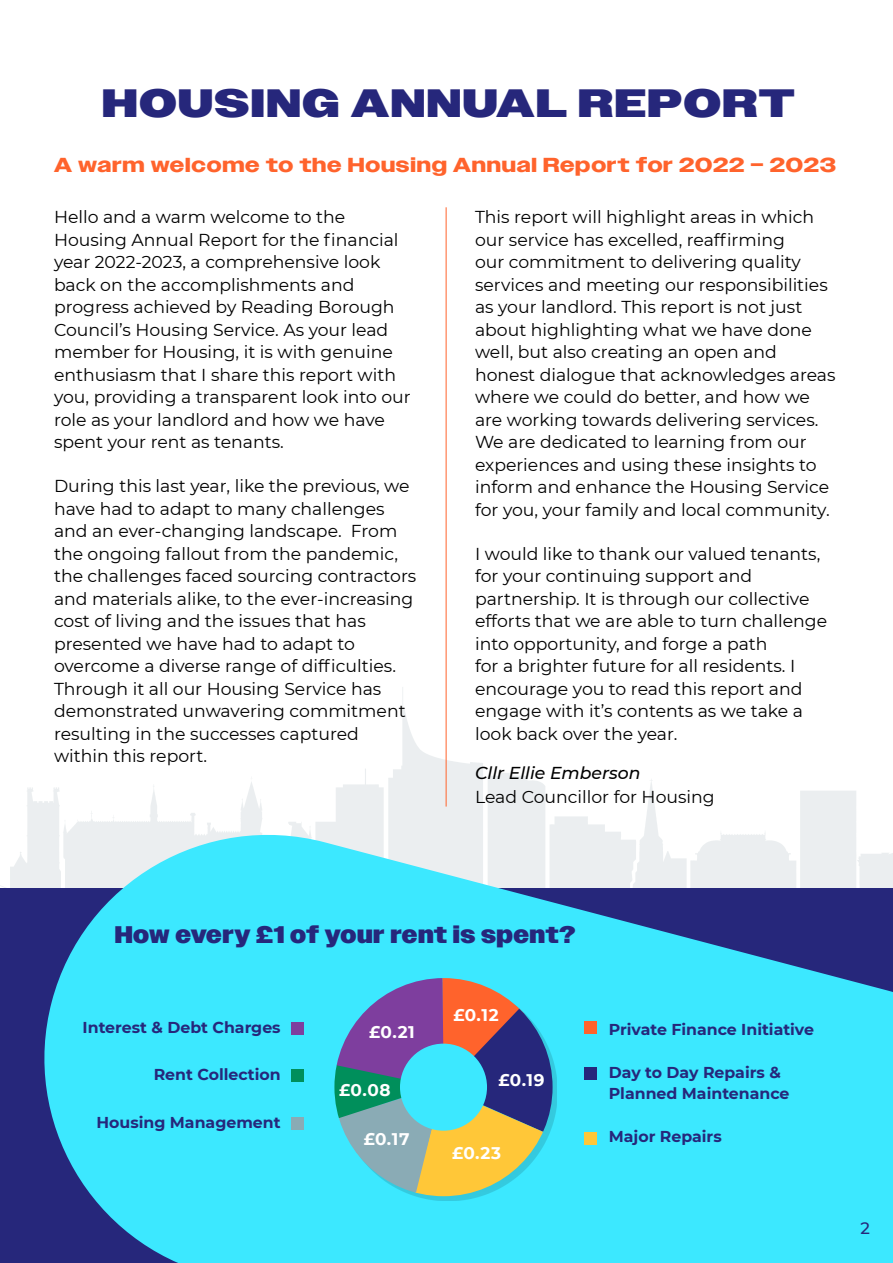
<style>
.page{position:relative;width:893px;height:1263px;background:#fff}
.page>*{position:absolute;margin:0;border:0;box-sizing:border-box;transform-origin:0 0}
.t1{font:900 39.6px "Owners Wide";letter-spacing:.04em;color:#26277b}
.t2{font:900 24px "Owners";letter-spacing:.02em;color:#26277b}
.t3{font:700 20.25px "Owners Wide";letter-spacing:.04em;color:#ff632c}
.t4{font:17.25px/22.5px "Montserrat";color:#000}
.t5{font:italic 500 17.25px "Montserrat";color:#000}
.t6{font:700 16.8px "Montserrat";letter-spacing:.04em;color:#fff}
.t7{font:500 16.5px "Montserrat";color:#26277b}
.t8{font:700 15.75px/21.6px "Montserrat";color:#26277b}
</style>
<div class="page">
<svg style="left:0;top:687px;width:856px;height:202px"></svg>
<div style="left:0;top:889px;width:893px;height:374px;background:#26277b"></div>
<svg style="left:20px;top:811px;width:873px;height:452px;fill:#3ce8ff"></svg>
<hr style="left:446px;top:207px;width:1px;height:599px;background:#ff632c">
<div style="left:339px;top:982px;width:218px;height:219px;background:#000;opacity:.13"></div>
<svg style="left:334px;top:978px;width:219px;height:218px;background:#7c9093"></svg>
<div style="left:400px;top:1043px;width:87px;height:88px;background:#3ce8ff;border-radius:50%"></div>
<div style="left:584px;top:1021px;width:12px;height:13px;background:#ff632c"></div>
<div style="left:584px;top:1067px;width:12px;height:13px;background:#26277b"></div>
<div style="left:584px;top:1132px;width:12px;height:13px;background:#ffc738"></div>
<div style="left:291px;top:1117px;width:13px;height:13px;background:#8aabb5"></div>
<div style="left:291px;top:1069px;width:13px;height:13px;background:#008f5b"></div>
<div style="left:291px;top:1022px;width:13px;height:12px;background:#7e3e9e"></div>
<h1 class="t1" style="left:102px;top:79px;width:694px">HOUSING ANNUAL REPORT</h1>
<p class="t3" style="left:54px;top:153px;width:783px">A warm welcome to the Housing Annual Report for 2022 – 2023</p>
<p class="t4" style="left:54px;top:205px;width:358px">Hello and a warm welcome to the Housing Annual Report for the financial year 2022-2023, a comprehensive look back on the accomplishments and progress achieved by Reading Borough Council’s Housing Service. As your lead member for Housing, it is with genuine enthusiasm that I share this report with you, providing a transparent look into our role as your landlord and how we have spent your rent as tenants.</p>
<p class="t4" style="left:54px;top:474px;width:364px">During this last year, like the previous, we have had to adapt to many challenges and an ever-changing landscape. From the ongoing fallout from the pandemic, the challenges faced sourcing contractors and materials alike, to the ever-increasing cost of living and the issues that has presented we have had to adapt to overcome a diverse range of difficulties.<br>Through it all our Housing Service has demonstrated unwavering commitment resulting in the successes captured within this report.</p>
<p class="t4" style="left:475px;top:205px;width:362px">This report will highlight areas in which our service has excelled, reaffirming<br>our commitment to delivering quality services and meeting our responsibilities as your landlord. This report is not just about highlighting what we have done well, but also creating an open and honest dialogue that acknowledges areas where we could do better, and how we are working towards delivering services.<br>We are dedicated to learning from our experiences and using these insights to inform and enhance the Housing Service for you, your family and local community.</p>
<p class="t4" style="left:475px;top:541px;width:354px">I would like to thank our valued tenants, for your continuing support and partnership. It is through our collective efforts that we are able to turn challenge into opportunity, and forge a path<br>for a brighter future for all residents. I encourage you to read this report and engage with it’s contents as we take a look back over the year.</p>
<p class="t5" style="left:475px;top:761px;width:167px">Cllr Ellie Emberson</p>
<p class="t4" style="left:475px;top:785px;width:241px">Lead Councillor for Housing</p>
<h2 class="t2" style="left:115px;top:921px;width:462px">How every £1 of your rent is spent?</h2>
<p class="t8" style="left:83px;top:1016px;width:199px">Interest &amp; Debt Charges</p>
<p class="t8" style="left:154px;top:1063px;width:128px">Rent Collection</p>
<p class="t8" style="left:96px;top:1110px;width:186px">Housing Management</p>
<p class="t6" style="left:369px;top:1020px;width:47px">£0.21</p>
<p class="t6" style="left:339px;top:1078px;width:53px">£0.08</p>
<p class="t6" style="left:364px;top:1127px;width:47px">£0.17</p>
<p class="t6" style="left:453px;top:1003px;width:47px">£0.12</p>
<p class="t6" style="left:498px;top:1068px;width:48px">£0.19</p>
<p class="t6" style="left:452px;top:1141px;width:51px">£0.23</p>
<p class="t8" style="left:609px;top:1017px;width:207px">Private Finance Initiative</p>
<p class="t8" style="left:609px;top:1060px;width:182px">Day to Day Repairs &amp;<br>Planned Maintenance</p>
<p class="t8" style="left:609px;top:1125px;width:114px">Major Repairs</p>
<p class="t7" style="left:861px;top:1217px;width:11px">2</p>
</div>
